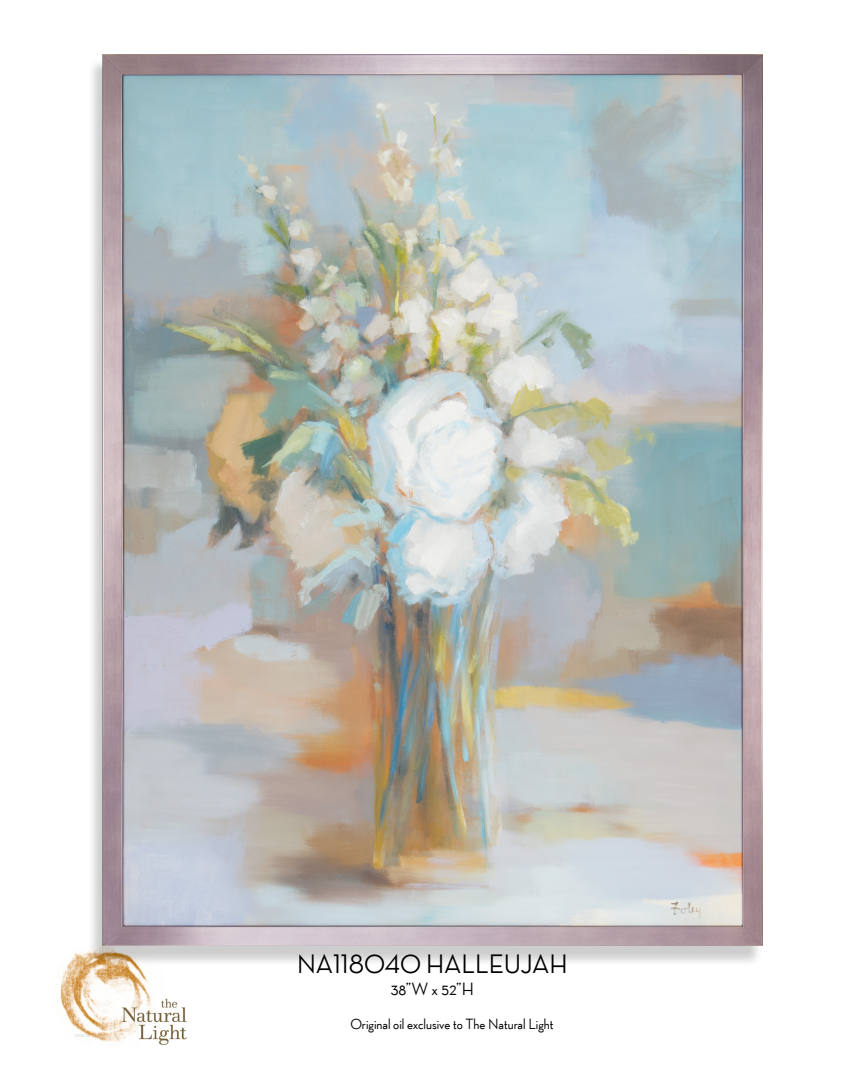
<style>
.page{position:relative;width:867px;height:1083px;background:#fff}
.page>*{position:absolute;margin:0;border:0;box-sizing:border-box;transform-origin:0 0}
.t1{font:500 27px "Neutraface Display TT";color:#000}
.t2{font:500 18px "Neutraface Display TT";color:#000}
.t3{font:500 15px "Neutraface Display TT";color:#000}
.t4{font:4.5px "Arial";color:#d5d7d8}
</style>
<div class="page">
<div style="left:87px;top:59px;width:675px;height:907px;background:#000;opacity:.2"></div>
<img style="left:103px;top:54px;width:658px;height:891px">
<img style="left:60px;top:912px;width:134px;height:133px">
<p class="t4" style="left:75px;top:1032px;width:17px">042018</p>
<h1 class="t1" style="left:297px;top:949px;width:272px">NA118040 HALLEUJAH</h1>
<p class="t2" style="left:390px;top:978px;width:85px">38”W x 52”H</p>
<p class="t3" style="left:350px;top:1015px;width:204px">Original oil exclusive to The Natural Light</p>
</div>
